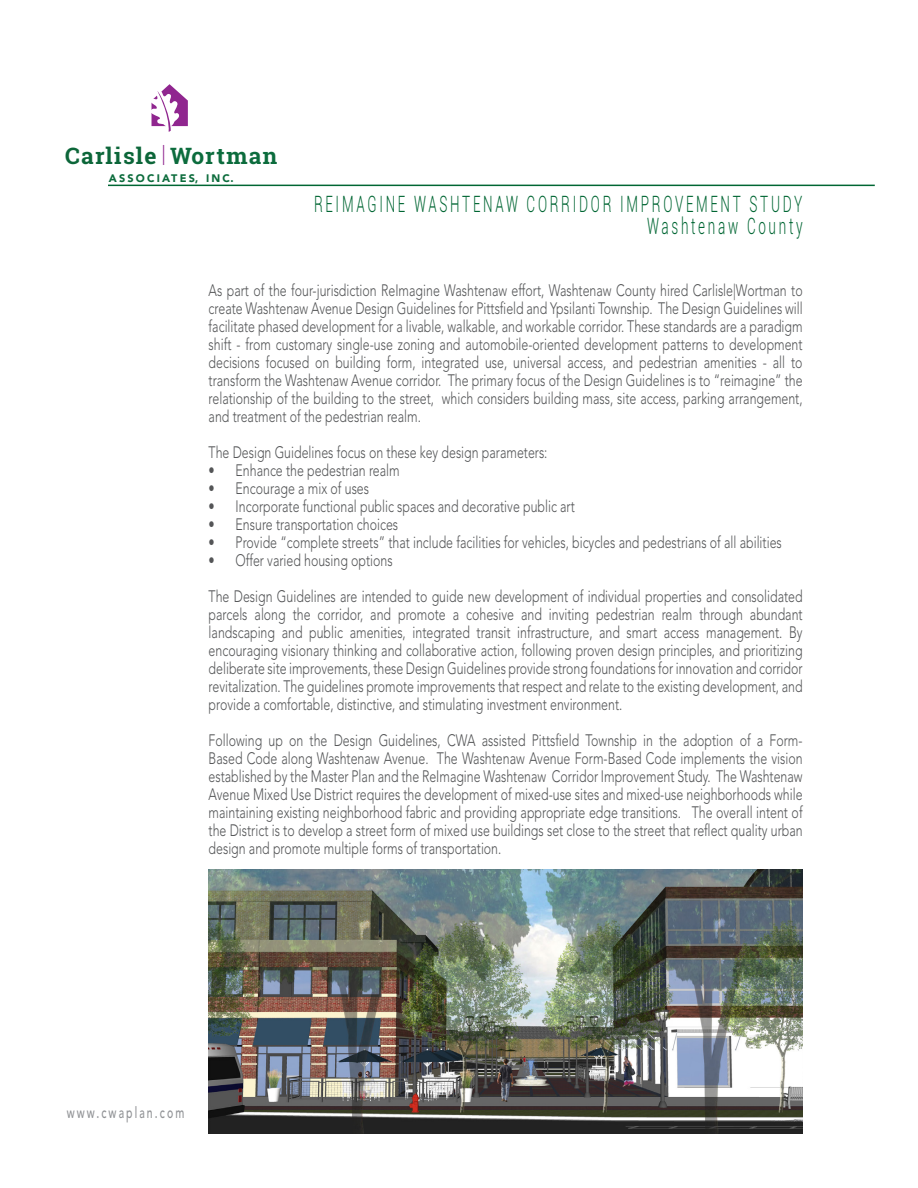
<style>
.page{position:relative;width:918px;height:1188px;background:#fff}
.page>*{position:absolute;margin:0;border:0;box-sizing:border-box;transform-origin:0 0}
.t1{font:700 22.8px "Roboto Slab";letter-spacing:.065em;color:#0c6639}
.t2{font:300 22.5px "Roboto";letter-spacing:.2em;color:#063;scale:.6 1}
.t3{font:300 16.5px/18px "Avenir LT Std";color:#545557;text-align:justify;scale:.75 1}
.t4{font:500 15.75px "Avenir LT Std";letter-spacing:.2em;color:#919396;scale:.67 1}
.t5{font:900 10.8px "Avenir LT Std";letter-spacing:.2em;color:#0c6c3c}
.s1{font-family:"Avenir LT Std";font-weight:300;font-size:20.1px;color:#90268f}
.s2{color:#0c6c3d}
</style>
<div class="page">
<hr style="left:108px;top:185px;width:767px;height:1px;background:#063">
<svg style="left:152px;top:84px;width:36px;height:48px"></svg>
<img style="left:209px;top:869px;width:594px;height:265px">
<h1 class="t1" style="left:65px;top:140px;width:214px">Carlisle <span class="s1">|</span> <span class="s2">Wortman</span></h1>
<p class="t5" style="left:109px;top:172px;width:126px">ASSOCIATES, INC.</p>
<p class="t2" style="left:314px;top:189px;width:816px">REIMAGINE WASHTENAW CORRIDOR IMPROVEMENT STUDY</p>
<p class="t2" style="left:647px;top:210px;width:261px">Washtenaw County</p>
<p class="t3" style="left:209px;top:282px;width:794px">As part of the four-jurisdiction ReImagine Washtenaw effort, Washtenaw County hired Carlisle|Wortman to create Washtenaw Avenue Design Guidelines for Pittsfield and Ypsilanti Township. The Design Guidelines will facilitate phased development for a livable, walkable, and workable corridor. These standards are a paradigm shift - from customary single-use zoning and automobile-oriented development patterns to development decisions focused on building form, integrated use, universal access, and pedestrian amenities - all to transform the Washtenaw Avenue corridor. The primary focus of the Design Guidelines is to “reimagine” the relationship of the building to the street, which considers building mass, site access, parking arrangement, and treatment of the pedestrian realm.</p>
<p class="t3" style="left:209px;top:444px;width:453px">The Design Guidelines focus on these key design parameters:</p>
<p class="t3" style="left:209px;top:462px;width:256px">• Enhance the pedestrian realm</p>
<p class="t3" style="left:209px;top:480px;width:215px">• Encourage a mix of uses</p>
<p class="t3" style="left:209px;top:498px;width:490px">• Incorporate functional public spaces and decorative public art</p>
<p class="t3" style="left:209px;top:516px;width:254px">• Ensure transportation choices</p>
<p class="t3" style="left:209px;top:534px;width:766px">• Provide “complete streets” that include facilities for vehicles, bicycles and pedestrians of all abilities</p>
<p class="t3" style="left:209px;top:552px;width:247px">• Offer varied housing options</p>
<p class="t3" style="left:209px;top:588px;width:794px">The Design Guidelines are intended to guide new development of individual properties and consolidated parcels along the corridor, and promote a cohesive and inviting pedestrian realm through abundant landscaping and public amenities, integrated transit infrastructure, and smart access management. By encouraging visionary thinking and collaborative action, following proven design principles, and prioritizing deliberate site improvements, these Design Guidelines provide strong foundations for innovation and corridor revitalization. The guidelines promote improvements that respect and relate to the existing development, and provide a comfortable, distinctive, and stimulating investment environment.</p>
<p class="t3" style="left:209px;top:732px;width:794px">Following up on the Design Guidelines, CWA assisted Pittsfield Township in the adoption of a Form-Based Code along Washtenaw Avenue. The Washtenaw Avenue Form-Based Code implements the vision established by the Master Plan and the ReImagine Washtenaw Corridor Improvement Study. The Washtenaw Avenue Mixed Use District requires the development of mixed-use sites and mixed-use neighborhoods while maintaining existing neighborhood fabric and providing appropriate edge transitions. The overall intent of the District is to develop a street form of mixed use buildings set close to the street that reflect quality urban design and promote multiple forms of transportation.</p>
<p class="t4" style="left:67px;top:1103px;width:177px">www.cwaplan.com</p>
</div>
